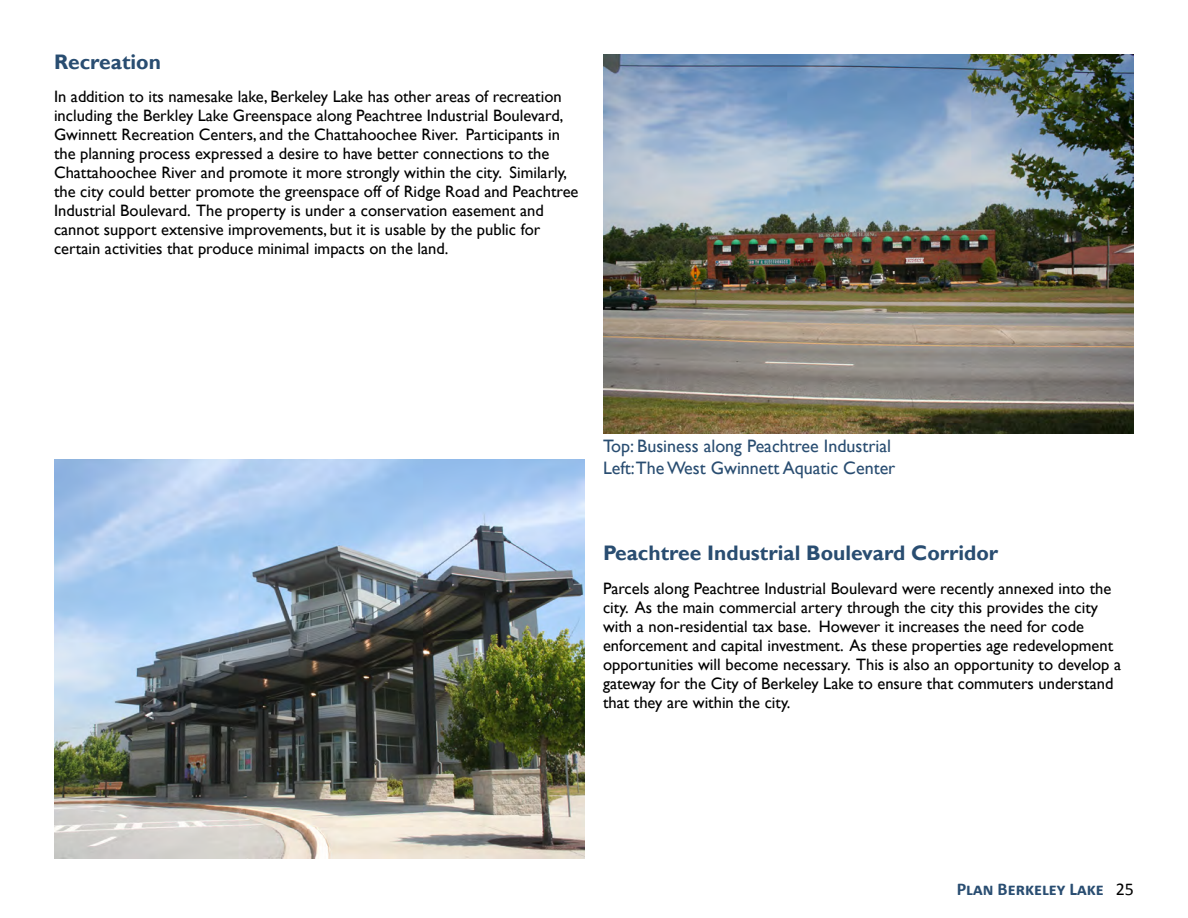
<style>
.page{position:relative;width:1188px;height:918px;background:#fff}
.page>*{position:absolute;margin:0;border:0;box-sizing:border-box;transform-origin:0 0}
.t1{font:700 21px "Gill Sans";color:#294d71}
.t2{font:18px "Gill Sans";color:#294d71}
.t3{font:700 18px "Calibri";color:#294d71}
.t4{font:16.5px/19px "Gill Sans";color:#000}
.s1{font-weight:400;color:#000}
</style>
<div class="page">
<img style="left:603px;top:54px;width:531px;height:379px">
<img style="left:54px;top:459px;width:531px;height:400px">
<p class="t1" style="left:54px;top:49px;width:108px">Recreation</p>
<p class="t4" style="left:54px;top:88px;width:526px">In addition to its namesake lake, Berkeley Lake has other areas of recreation including the Berkley Lake Greenspace along Peachtree Industrial Boulevard, Gwinnett Recreation Centers, and the Chattahoochee River. Participants in the planning process expressed a desire to have better connections to the Chattahoochee River and promote it more strongly within the city. Similarly, the city could better promote the greenspace off of Ridge Road and Peachtree Industrial Boulevard. The property is under a conservation easement and cannot support extensive improvements, but it is usable by the public for certain activities that produce minimal impacts on the land.</p>
<p class="t2" style="left:603px;top:435px;width:290px">Top: Business along Peachtree Industrial</p>
<p class="t2" style="left:603px;top:457px;width:294px">Left:The West Gwinnett Aquatic Center</p>
<p class="t1" style="left:603px;top:540px;width:397px">Peachtree Industrial Boulevard Corridor</p>
<p class="t4" style="left:603px;top:579px;width:520px">Parcels along Peachtree Industrial Boulevard were recently annexed into the city. As the main commercial artery through the city this provides the city with a non-residential tax base. However it increases the need for code enforcement and capital investment. As these properties age redevelopment opportunities will become necessary. This is also an opportunity to develop a gateway for the City of Berkeley Lake to ensure that commuters understand that they are within the city.</p>
<p class="t3" style="left:957px;top:878px;width:179px">Plan Berkeley Lake <span class="s1">25</span></p>
</div>
